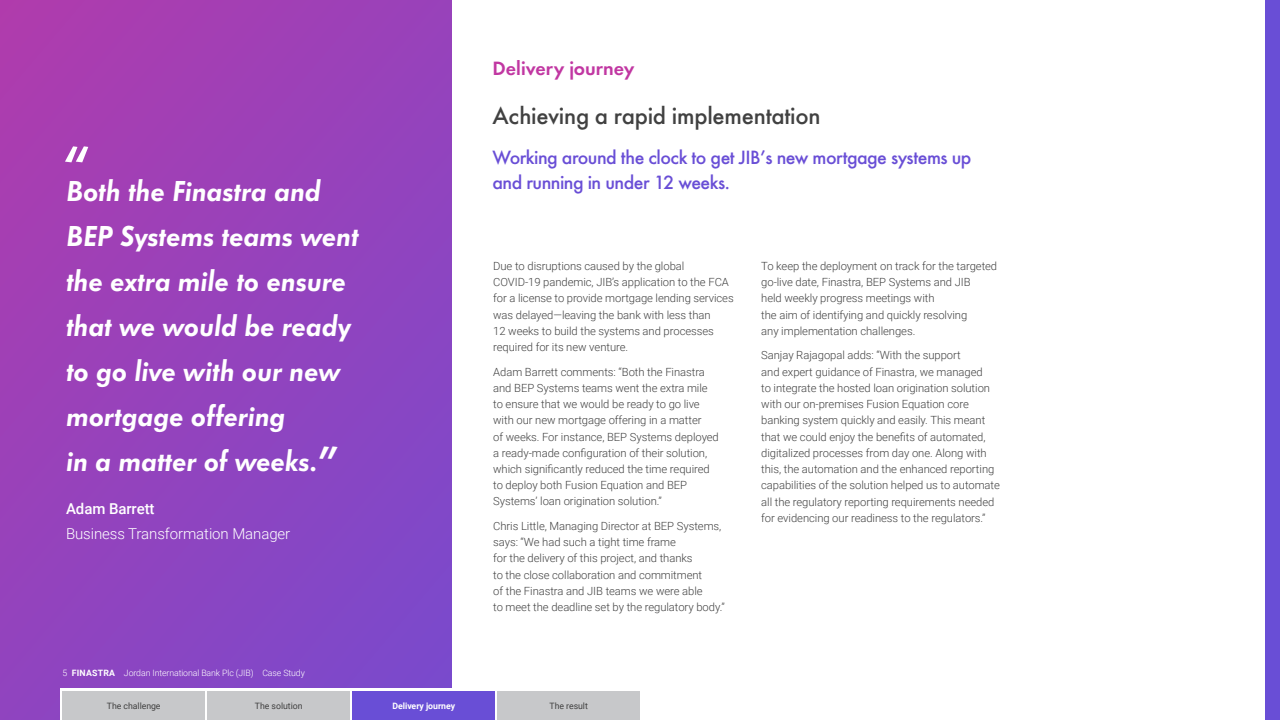
<style>
.page{position:relative;width:1280px;height:720px;background:#fff}
.page>*{position:absolute;margin:0;border:0;box-sizing:border-box;transform-origin:0 0}
.t1{font:italic 600 30px/45px "Futura EF";letter-spacing:-.005em;color:#fff}
.t2{font:500 25px "Futura EF";letter-spacing:-.01em;color:#414141}
.t3{font:500 20px/24.4px "Futura EF";letter-spacing:-.025em;color:#694ed6}
.t4{font:600 20px "Futura EF";color:#c137a2}
.t5{font:300 15px "Roboto";letter-spacing:-.005em;color:#fff}
.t6{font:500 15px "Roboto";letter-spacing:-.005em;color:#fff}
.t7{font:300 11.25px/16.2px "Roboto";letter-spacing:-.005em;color:#414141}
.t8{font:300 8.75px "Roboto";letter-spacing:-.01em;color:#fff}
.t9{font:8.75px "Roboto";letter-spacing:-.005em;color:#414141}
.t10{font:700 8.75px "Roboto";letter-spacing:-.005em;color:#fff}
.s1{font-style:normal;font-size:45px}
.s2{font-weight:700}
</style>
<div class="page">
<div style="left:0;top:0;width:452px;height:720px;background:linear-gradient(to bottom,#a33eb3,#8648c6)"></div>
<div style="left:1265px;top:0;width:15px;height:720px;background:#694ed6"></div>
<svg style="left:60px;top:689px;width:580px;height:31px"></svg>
<div style="left:62px;top:692px;width:143px;height:28px;background:#c7c8ca"></div>
<div style="left:208px;top:692px;width:142px;height:28px;background:#c7c8ca"></div>
<div style="left:498px;top:692px;width:142px;height:28px;background:#c7c8ca"></div>
<div style="left:353px;top:692px;width:142px;height:28px;background:#694ed6"></div>
<h3 class="t4" style="left:492px;top:56px;width:144px">Delivery journey</h3>
<h1 class="t1" style="left:62px;top:169px;width:298px"><sup>“</sup>Both the Finastra and<br>BEP Systems teams went the extra mile to ensure that we would be ready to go live with our new mortgage offering<br>in a matter of weeks.<span class="s1">”</span></h1>
<h3 class="t6" style="left:66px;top:498px;width:90px">Adam Barrett</h3>
<h3 class="t5" style="left:66px;top:523px;width:226px">Business Transformation Manager</h3>
<p class="t8" style="left:63px;top:667px;width:244px">5 <span class="s2">FINASTRA</span> Jordan International Bank Plc (JIB) Case Study</p>
<h2 class="t2" style="left:492px;top:101px;width:330px">Achieving a rapid implementation</h2>
<h3 class="t3" style="left:493px;top:145px;width:481px">Working around the clock to get JIB’s new mortgage systems up and running in under 12 weeks.</h3>
<p class="t7" style="left:493px;top:257px;width:242px">Due to disruptions caused by the global COVID-19 pandemic, JIB’s application to the FCA for a license to provide mortgage lending services was delayed—leaving the bank with less than<br>12 weeks to build the systems and processes required for its new venture.</p>
<p class="t7" style="left:493px;top:363px;width:227px">Adam Barrett comments: “Both the Finastra and BEP Systems teams went the extra mile to ensure that we would be ready to go live with our new mortgage offering in a matter<br>of weeks. For instance, BEP Systems deployed a ready‑made configuration of their solution, which significantly reduced the time required to deploy both Fusion Equation and BEP Systems’ loan origination solution.”</p>
<p class="t7" style="left:493px;top:517px;width:233px">Chris Little, Managing Director at BEP Systems, says: “We had such a tight time frame<br>for the delivery of this project, and thanks<br>to the close collaboration and commitment<br>of the Finastra and JIB teams we were able<br>to meet the deadline set by the regulatory body.”</p>
<p class="t7" style="left:761px;top:257px;width:237px">To keep the deployment on track for the targeted go-live date, Finastra, BEP Systems and JIB<br>held weekly progress meetings with<br>the aim of identifying and quickly resolving<br>any implementation challenges.</p>
<p class="t7" style="left:761px;top:347px;width:240px">Sanjay Rajagopal adds: “With the support<br>and expert guidance of Finastra, we managed<br>to integrate the hosted loan origination solution with our on-premises Fusion Equation core banking system quickly and easily. This meant that we could enjoy the benefits of automated, digitalized processes from day one. Along with this, the automation and the enhanced reporting capabilities of the solution helped us to automate all the regulatory reporting requirements needed for evidencing our readiness to the regulators.”</p>
<p class="t9" style="left:107px;top:700px;width:55px">The challenge</p>
<p class="t9" style="left:255px;top:700px;width:49px">The solution</p>
<p class="t10" style="left:392px;top:700px;width:64px">Delivery journey</p>
<p class="t9" style="left:550px;top:700px;width:40px">The result</p>
</div>
